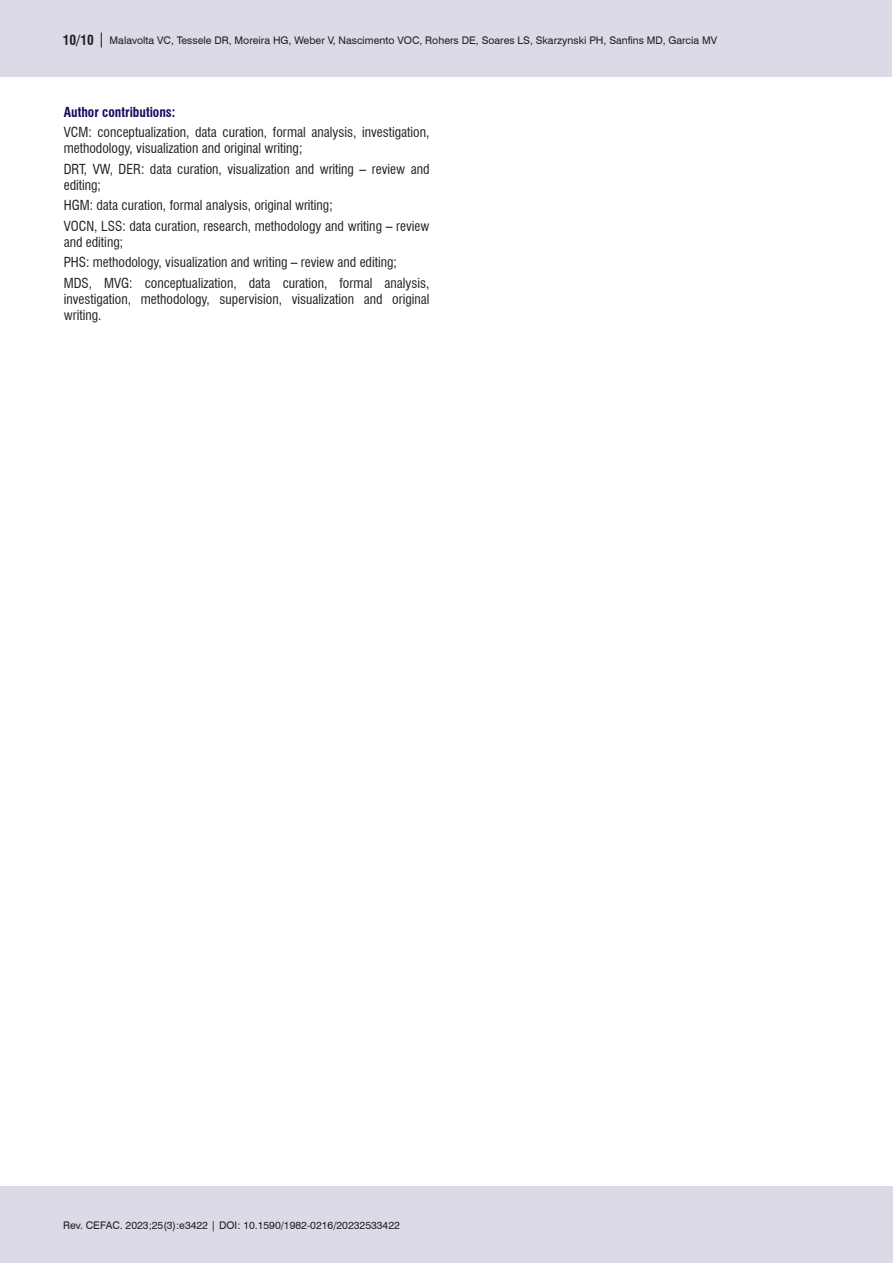
<style>
.page{position:relative;width:893px;height:1263px;background:#fff}
.page>*{position:absolute;margin:0;border:0;box-sizing:border-box;transform-origin:0 0}
.Contibuição_autor{font:condensed 13.5px/16.2px "Swiss 721 BT";color:#231f20}
.Contibuição_autor_titulo{font:700 condensed 13.5px "Swiss 721 BT";color:#18085f}
.t1{font:10.5px "Swiss 721 BT";color:#231f20}
.s1{font-weight:700;font-stretch:condensed;font-size:13.5px}
.s2{font-size:15px}
</style>
<div class="page">
<div style="left:0;top:1186px;width:892px;height:77px;background:#dcdae7"></div>
<div style="left:0;top:0;width:892px;height:77px;background:#dcdae7"></div>
<p class="t1" style="left:63px;top:33px;width:656px"><span class="s1">10/10</span> <span class="s2">|</span> Malavolta VC, Tessele DR, Moreira HG, Weber V, Nascimento VOC, Rohers DE, Soares LS, Skarzynski PH, Sanfins MD, Garcia MV</p>
<p class="Contibuição_autor_titulo" style="left:64px;top:104px;width:113px">Author contributions:</p>
<p class="Contibuição_autor" style="left:64px;top:124px;width:367px">VCM: conceptualization, data curation, formal analysis, investigation, methodology, visualization and original writing;</p>
<p class="Contibuição_autor" style="left:64px;top:161px;width:367px">DRT, VW, DER: data curation, visualization and writing – review and editing;</p>
<p class="Contibuição_autor" style="left:64px;top:197px;width:270px">HGM: data curation, formal analysis, original writing;</p>
<p class="Contibuição_autor" style="left:64px;top:218px;width:367px">VOCN, LSS: data curation, research, methodology and writing – review and editing;</p>
<p class="Contibuição_autor" style="left:64px;top:254px;width:335px">PHS: methodology, visualization and writing – review and editing;</p>
<p class="Contibuição_autor" style="left:64px;top:275px;width:367px;text-align:justify">MDS, MVG: conceptualization, data curation, formal analysis, investigation, methodology, supervision, visualization and original writing.</p>
<p class="t1" style="left:63px;top:1218px;width:338px">Rev. CEFAC. 2023;25(3):e3422 | DOI: 10.1590/1982-0216/20232533422</p>
</div>
